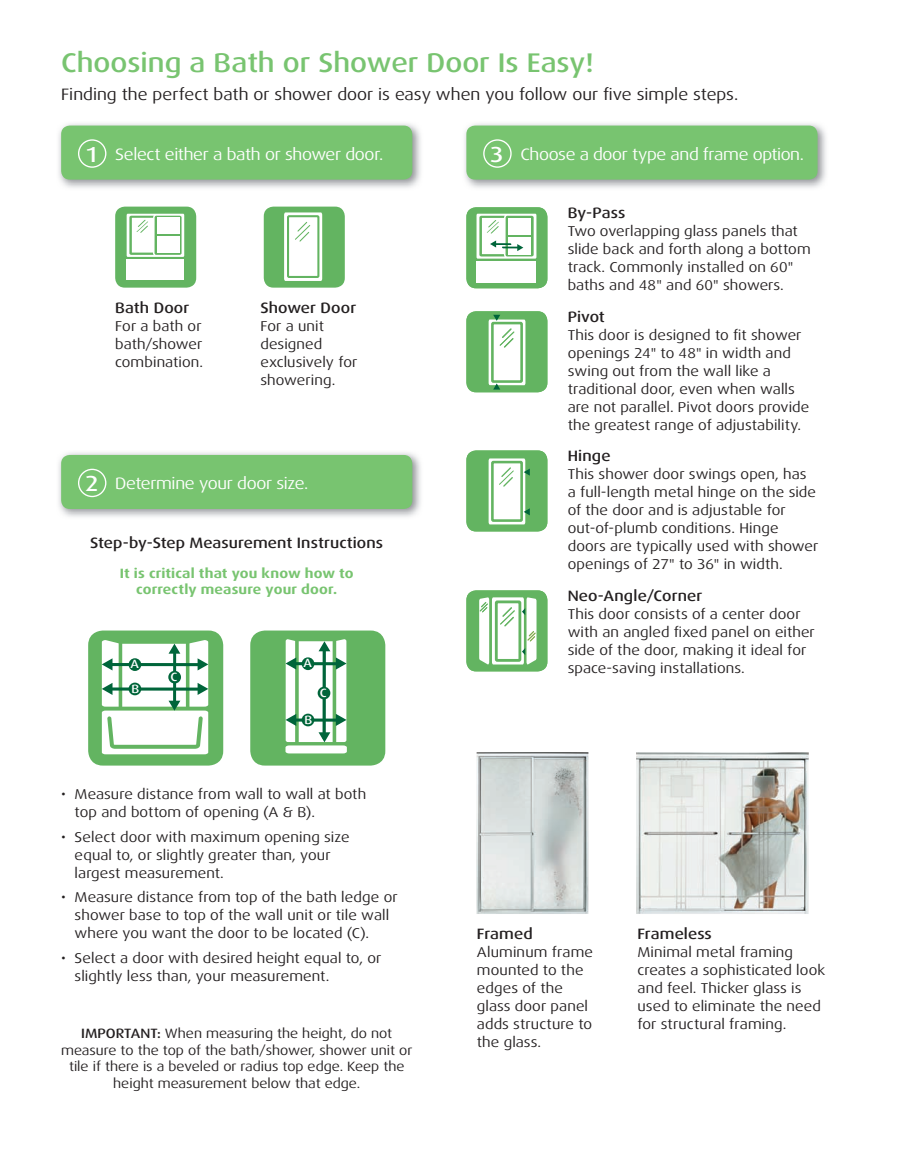
<style>
.page{position:relative;width:905px;height:1175px;background:#fff}
.page>*{position:absolute;margin:0;border:0;box-sizing:border-box;transform-origin:0 0}
.t1{font:500 27px "Dax Wide";color:#78c470}
.t2{font:16.5px "Dax Wide";letter-spacing:-.02em;color:#fff}
.t3{font:16.5px "Dax Wide";color:#231f20}
.t4{font:500 15px "Dax Wide";letter-spacing:.005em;color:#231f20}
.t5{font:14.25px/18px "Dax Wide";letter-spacing:.01em;color:#231f20}
.t6{font:13.5px/16.5px "Dax Wide";color:#231f20;text-align:center}
.t7{font:700 13.5px/16.5px "Dax Wide";letter-spacing:.015em;color:#78c470;text-align:center}
.t8{font:500 12px/25px "Dax Wide";color:#fff}
.s1{font-weight:500;font-size:21.75px}
.s2{font-weight:500}
</style>
<div class="page">
<img style="left:58px;top:123px;width:363px;height:65px">
<div style="left:61px;top:126px;width:351px;height:54px;background:#78c470;border-radius:9px"></div>
<div style="left:78px;top:139px;width:28px;height:29px;border:1px solid #fff;border-radius:50%"></div>
<img style="left:58px;top:452px;width:363px;height:65px">
<div style="left:61px;top:455px;width:351px;height:54px;background:#78c470;border-radius:9px"></div>
<div style="left:78px;top:469px;width:28px;height:28px;border:1px solid #fff;border-radius:50%"></div>
<img style="left:464px;top:123px;width:362px;height:65px">
<div style="left:466px;top:126px;width:351px;height:54px;background:#78c470;border-radius:9px"></div>
<div style="left:483px;top:139px;width:28px;height:29px;border:1px solid #fff;border-radius:50%"></div>
<svg style="left:115px;top:207px;width:81px;height:81px"></svg>
<div style="left:157px;top:218px;width:22px;height:16px;background:#fff"></div>
<div style="left:157px;top:236px;width:22px;height:16px;background:#fff"></div>
<div style="left:127px;top:259px;width:57px;height:20px;background:#fff"></div>
<svg style="left:466px;top:207px;width:81px;height:81px"></svg>
<svg style="left:466px;top:450px;width:81px;height:81px"></svg>
<svg style="left:264px;top:207px;width:81px;height:81px"></svg>
<svg style="left:466px;top:311px;width:81px;height:81px"></svg>
<svg style="left:466px;top:590px;width:81px;height:81px"></svg>
<img style="left:476px;top:752px;width:112px;height:162px">
<img style="left:636px;top:752px;width:172px;height:162px">
<svg style="left:88px;top:630px;width:135px;height:135px"></svg>
<div style="left:129px;top:658px;width:12px;height:13px;background:#00653a;border-radius:50%"></div>
<div style="left:129px;top:682px;width:12px;height:13px;background:#00653a;border-radius:50%"></div>
<div style="left:168px;top:671px;width:13px;height:12px;background:#00653a;border-radius:50%"></div>
<svg style="left:250px;top:630px;width:135px;height:135px"></svg>
<div style="left:317px;top:686px;width:13px;height:13px;background:#00653a;border-radius:50%"></div>
<h1 class="t1" style="left:61px;top:51px;width:534px">Choosing a Bath or Shower Door Is Easy!</h1>
<p class="t3" style="left:61px;top:87px;width:678px">Finding the perfect bath or shower door is easy when you follow our five simple steps.</p>
<p class="t2" style="left:85px;top:147px;width:299px"><span class="s1">1</span> Select either a bath or shower door.</p>
<p class="t4" style="left:115px;top:301px;width:76px">Bath Door</p>
<p class="t5" style="left:115px;top:318px;width:90px;text-align:justify">For a bath or bath/shower combination.</p>
<p class="t4" style="left:260px;top:301px;width:97px">Shower Door</p>
<p class="t5" style="left:260px;top:318px;width:98px">For a unit designed exclusively for showering.</p>
<p class="t2" style="left:85px;top:476px;width:225px"><span class="s1">2</span> Determine your door size.</p>
<p class="t4" style="left:90px;top:536px;width:294px">Step-by-Step Measurement Instructions</p>
<p class="t7" style="left:120px;top:564px;width:235px">It is critical that you know how to correctly measure your door.</p>
<p class="t8" style="left:130px;top:652px;width:10px">A<br>B</p>
<p class="t8" style="left:170px;top:665px;width:8px">C</p>
<p class="t8" style="left:303px;top:651px;width:10px">A</p>
<p class="t8" style="left:304px;top:708px;width:9px">B</p>
<p class="t8" style="left:320px;top:681px;width:8px">C</p>
<p class="t5" style="left:75px;top:786px;width:293px;text-indent:-13px">• Measure distance from wall to wall at both top and bottom of opening (A &amp; B).</p>
<p class="t5" style="left:75px;top:828px;width:276px;text-indent:-13px">• Select door with maximum opening size equal to, or slightly greater than, your largest measurement.</p>
<p class="t5" style="left:75px;top:889px;width:324px;text-indent:-13px">• Measure distance from top of the bath ledge or shower base to top of the wall unit or tile wall where you want the door to be located (C).</p>
<p class="t5" style="left:75px;top:950px;width:308px;text-indent:-13px">• Select a door with desired height equal to, or slightly less than, your measurement.</p>
<p class="t6" style="left:61px;top:1026px;width:352px"><span class="s2">IMPORTANT:</span> When measuring the height, do not measure to the top of the bath/shower, shower unit or tile if there is a beveled or radius top edge. Keep the height measurement below that edge.</p>
<p class="t2" style="left:490px;top:147px;width:315px"><span class="s1">3</span> Choose a door type and frame option.</p>
<p class="t4" style="left:567px;top:206px;width:59px">By-Pass</p>
<p class="t5" style="left:567px;top:223px;width:244px">Two overlapping glass panels that slide back and forth along a bottom track. Commonly installed on 60" baths and 48" and 60" showers.</p>
<p class="t4" style="left:567px;top:310px;width:39px">Pivot</p>
<p class="t5" style="left:567px;top:327px;width:243px">This door is designed to fit shower openings 24" to 48" in width and swing out from the wall like a traditional door, even when walls are not parallel. Pivot doors provide the greatest range of adjustability.</p>
<p class="t4" style="left:567px;top:449px;width:44px">Hinge</p>
<p class="t5" style="left:567px;top:466px;width:252px">This shower door swings open, has<br>a full-length metal hinge on the side of the door and is adjustable for out-of-plumb conditions. Hinge doors are typically used with shower openings of 27" to 36" in width.</p>
<p class="t4" style="left:567px;top:589px;width:136px">Neo-Angle/Corner</p>
<p class="t5" style="left:567px;top:606px;width:248px">This door consists of a center door with an angled fixed panel on either side of the door, making it ideal for space-saving installations.</p>
<p class="t4" style="left:477px;top:927px;width:57px">Framed</p>
<p class="t5" style="left:477px;top:944px;width:118px">Aluminum frame mounted to the edges of the glass door panel adds structure to the glass.</p>
<p class="t4" style="left:637px;top:927px;width:76px">Frameless</p>
<p class="t5" style="left:637px;top:944px;width:189px">Minimal metal framing creates a sophisticated look and feel. Thicker glass is used to eliminate the need for structural framing.</p>
</div>
